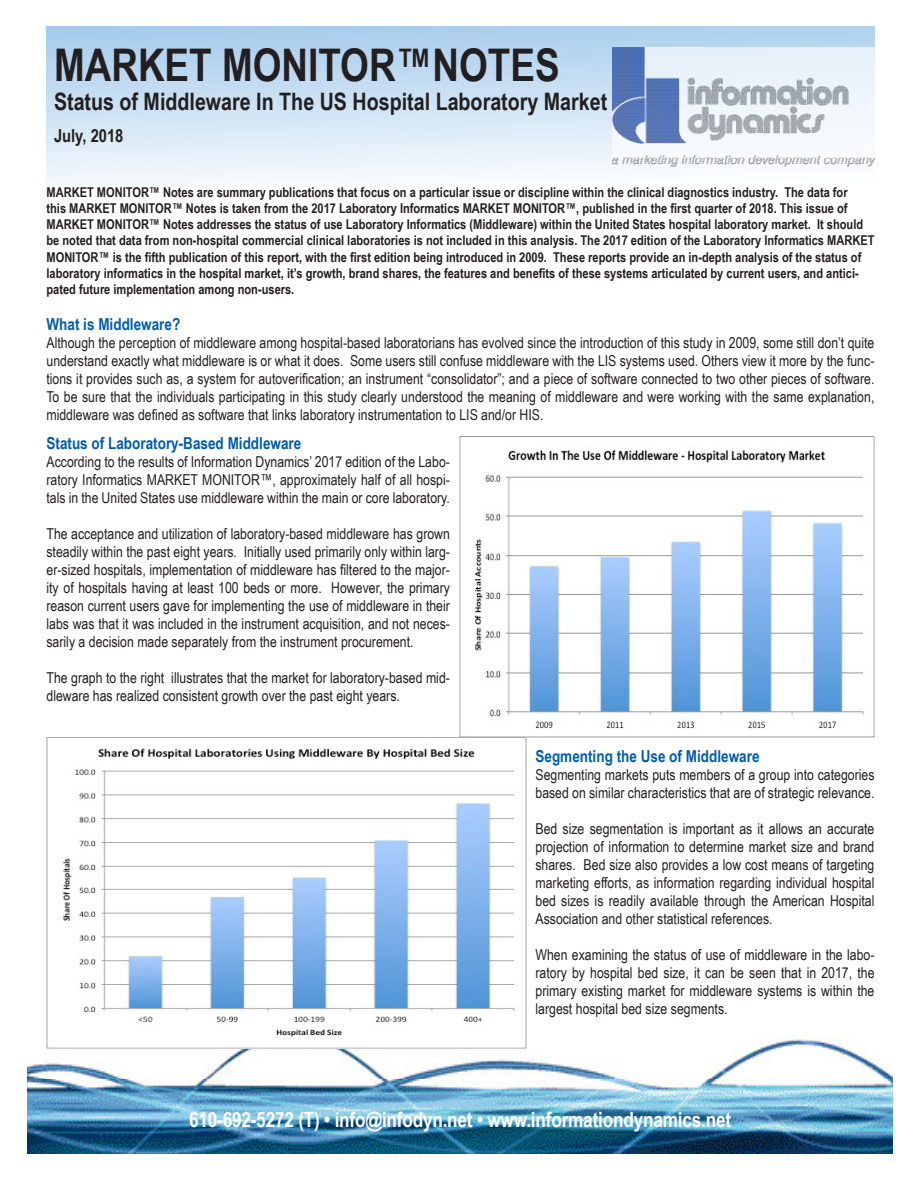
<style>
.page{position:relative;width:918px;height:1188px;background:#fff}
.page>*{position:absolute;margin:0;border:0;box-sizing:border-box;transform-origin:0 0}
.t1{font:700 45px "Arial Narrow";color:#231f20}
.t2{font:700 24px "Arial Narrow";color:#231f20}
.t3{font:700 21px "Arial Narrow";letter-spacing:-.01em;color:#fff}
.t4{font:700 18px "Arial Narrow";color:#231f20}
.t5{font:700 16.5px "Arial Narrow";color:#015dab}
.t6{font:15px/18px "Arial Narrow";color:#231f20;text-align:justify}
.t7{font:700 13.5px/16.2px "Arial Narrow";color:#231f20}
</style>
<div class="page">
<div style="left:46px;top:27px;width:828px;height:160px;background:linear-gradient(to bottom,#a7ccec,#f8fbfd)"></div>
<img style="left:28px;top:988px;width:865px;height:166px">
<img style="left:612px;top:47px;width:262px;height:120px">
<img style="left:459px;top:437px;width:415px;height:300px">
<img style="left:46px;top:737px;width:480px;height:311px">
<p class="t1" style="left:54px;top:31px;width:507px">MARKET MONITOR™NOTES</p>
<p class="t2" style="left:54px;top:83px;width:555px">Status of Middleware In The US Hospital Laboratory Market</p>
<p class="t4" style="left:54px;top:122px;width:71px">July, 2018</p>
<p class="t7" style="left:46px;top:183px;width:830px">MARKET MONITOR™ Notes are summary publications that focus on a particular issue or discipline within the clinical diagnostics industry. The data for<br>this MARKET MONITOR™ Notes is taken from the 2017 Laboratory Informatics MARKET MONITOR™, published in the first quarter of 2018. This issue of MARKET MONITOR™ Notes addresses the status of use Laboratory Informatics (Middleware) within the United States hospital laboratory market. It should be noted that data from non-hospital commercial clinical laboratories is not included in this analysis. The 2017 edition of the Laboratory Informatics MARKET MONITOR™ is the fifth publication of this report, with the first edition being introduced in 2009. These reports provide an in-depth analysis of the status of laboratory informatics in the hospital market, it’s growth, brand shares, the features and benefits of these systems articulated by current users, and antici&shy;pated future implementation among non-users.</p>
<p class="t5" style="left:46px;top:312px;width:135px">What is Middleware?</p>
<p class="t6" style="left:46px;top:333px;width:830px">Although the perception of middleware among hospital-based laboratorians has evolved since the introduction of this study in 2009, some still don’t quite understand exactly what middleware is or what it does. Some users still confuse middleware with the LIS systems used. Others view it more by the func&shy;tions it provides such as, a system for autoverification; an instrument “consolidator”; and a piece of software connected to two other pieces of software.<br>To be sure that the individuals participating in this study clearly understood the meaning of middleware and were working with the same explanation, middleware was defined as software that links laboratory instrumentation to LIS and/or HIS.</p>
<p class="t5" style="left:46px;top:430px;width:256px">Status of Laboratory-Based Middleware</p>
<p class="t6" style="left:46px;top:452px;width:405px">According to the results of Information Dynamics’ 2017 edition of the Labo&shy;ratory Informatics MARKET MONITOR™, approximately half of all hospi&shy;tals in the United States use middleware within the main or core laboratory.</p>
<p class="t6" style="left:46px;top:524px;width:405px">The acceptance and utilization of laboratory-based middleware has grown steadily within the past eight years. Initially used primarily only within larg&shy;er-sized hospitals, implementation of middleware has filtered to the major&shy;ity of hospitals having at least 100 beds or more. However, the primary reason current users gave for implementing the use of middleware in their labs was that it was included in the instrument acquisition, and not neces&shy;sarily a decision made separately from the instrument procurement.</p>
<p class="t6" style="left:46px;top:668px;width:405px">The graph to the right illustrates that the market for laboratory-based mid&shy;dleware has realized consistent growth over the past eight years.</p>
<p class="t5" style="left:536px;top:743px;width:226px">Segmenting the Use of Middleware</p>
<p class="t6" style="left:536px;top:765px;width:341px">Segmenting markets puts members of a group into categories based on similar characteristics that are of strategic relevance.</p>
<p class="t6" style="left:536px;top:819px;width:340px">Bed size segmentation is important as it allows an accurate projection of information to determine market size and brand shares. Bed size also provides a low cost means of targeting marketing efforts, as information regarding individual hospital bed sizes is readily available through the American Hospital Association and other statistical references.</p>
<p class="t6" style="left:536px;top:945px;width:341px">When examining the status of use of middleware in the labo&shy;ratory by hospital bed size, it can be seen that in 2017, the primary existing market for middleware systems is within the largest hospital bed size segments.</p>
<p class="t3" style="left:189px;top:1103px;width:544px">610-692-5272 (T) • info@infodyn.net • www.informationdynamics.net</p>
</div>
